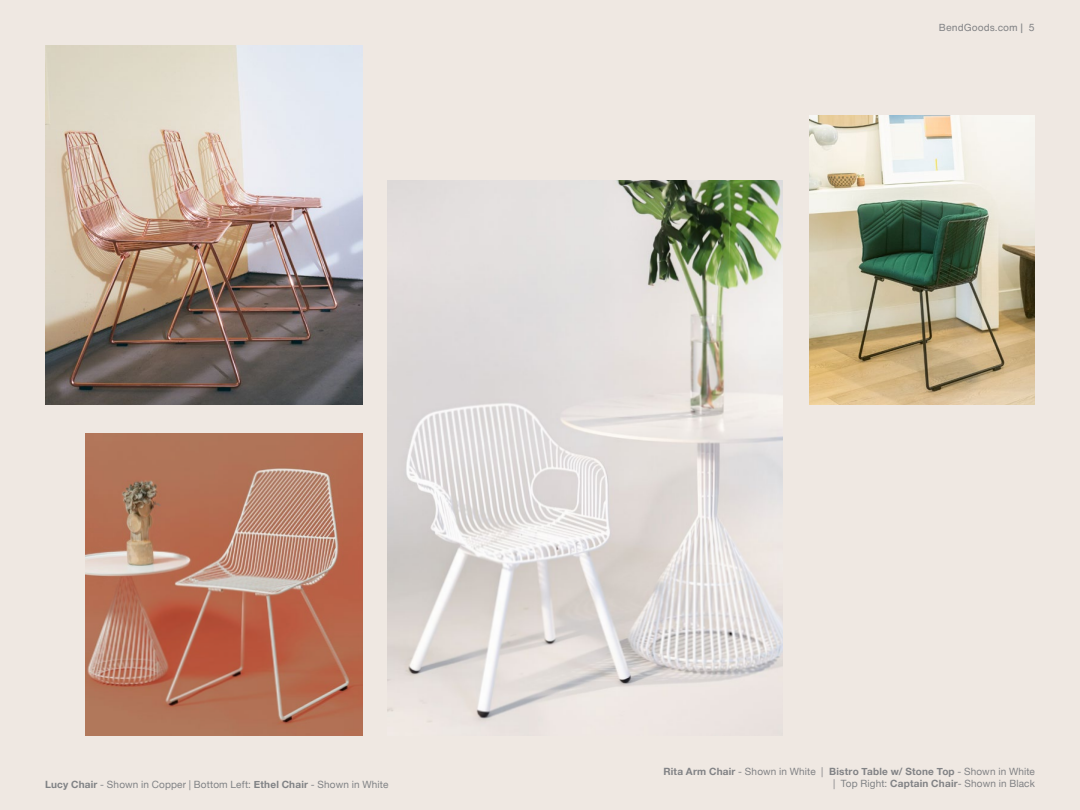
<style>
.page{position:relative;width:1080px;height:810px;background:#efe8e2}
.page>*{position:absolute;margin:0;border:0;box-sizing:border-box;transform-origin:0 0}
.t1{font:700 10px/12.5px "Helvetica Neue";letter-spacing:.025em;color:#818285;text-align:right}
.t2{font:10px "Helvetica Neue";letter-spacing:.015em;color:#808285}
.t3{font:10px "Helvetica Now Text";color:#818285}
.s1{font-weight:700}
.s2{font-weight:400}
.s3{font-weight:400;color:#808285}
</style>
<div class="page">
<img style="left:387px;top:181px;width:396px;height:554px">
<img style="left:86px;top:434px;width:277px;height:302px">
<img style="left:45px;top:45px;width:318px;height:360px">
<img style="left:810px;top:115px;width:225px;height:290px">
<p class="t3" style="left:939px;top:19px;width:98px">BendGoods.com | 5</p>
<p class="t2" style="left:45px;top:777px;width:345px"><span class="s1">Lucy Chair</span> - Shown in Copper | Bottom Left: <span class="s1">Ethel Chair</span> - Shown in White</p>
<p class="t1" style="left:663px;top:765px;width:373px">Rita Arm Chair <span class="s2">- Shown in White |</span> Bistro Table w/ Stone Top <span class="s2">- Shown in White |</span> <span class="s3">Top Right:</span> Captain Chair<span class="s2">- Shown in Black</span></p>
</div>
